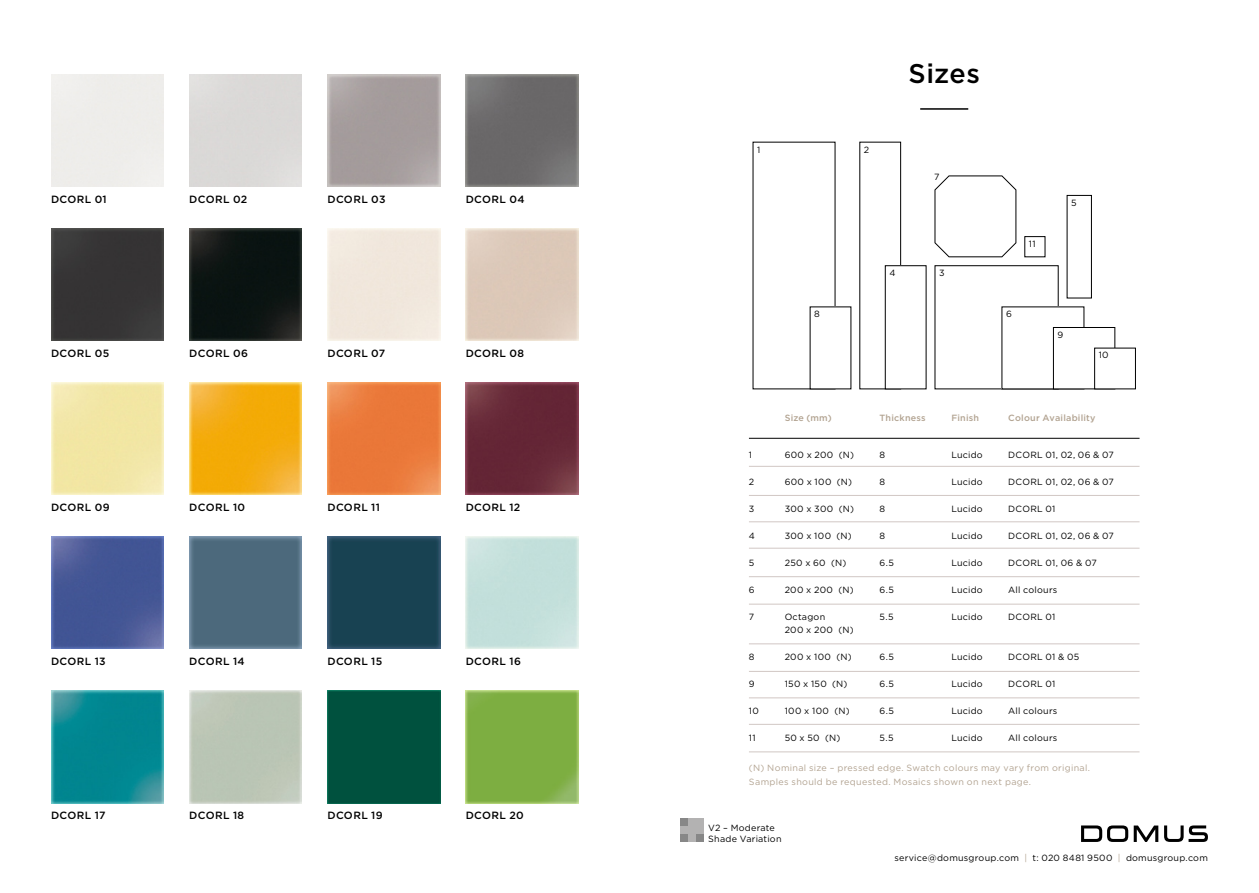
<style>
.page{position:relative;width:1259px;height:893px;background:#fff}
.page>*{position:absolute;margin:0;border:0;box-sizing:border-box;transform-origin:0 0}
.t1{font:500 27px "Gotham";letter-spacing:.02em;color:#000}
.t2{font:500 10.5px "Gotham";letter-spacing:.035em;color:#000}
.TABLE_DATA{font:9px "Gotham";letter-spacing:.025em;color:#000}
.TABLE_DATA-2{font:9px "Gotham";letter-spacing:.035em;color:#b2a391}
.TABLE_DATA-3{font:500 9px "Gotham";letter-spacing:.025em;color:#b2a391}
.s1{color:#b2a391}
</style>
<div class="page">
<svg style="left:1164px;top:825px;width:44px;height:17px"></svg>
<svg style="left:1081px;top:825px;width:77px;height:17px"></svg>
<hr style="left:920px;top:108px;width:48px;height:2px;background:#000">
<div style="left:680px;top:819px;width:8px;height:7px;background:#878787"></div>
<div style="left:688px;top:819px;width:8px;height:7px;background:#b3b2b2"></div>
<div style="left:696px;top:819px;width:8px;height:7px;background:#b3b2b2"></div>
<div style="left:680px;top:826px;width:8px;height:8px;background:#b3b2b2"></div>
<div style="left:688px;top:826px;width:8px;height:8px;background:#b3b2b2"></div>
<div style="left:696px;top:826px;width:8px;height:8px;background:#b3b2b2"></div>
<div style="left:680px;top:834px;width:8px;height:8px;background:#878787"></div>
<div style="left:688px;top:834px;width:8px;height:8px;background:#b3b2b2"></div>
<div style="left:696px;top:834px;width:8px;height:8px;background:#878787"></div>
<hr style="left:749px;top:438px;width:390px;height:1px;background:#000">
<hr style="left:749px;top:466px;width:390px;height:1px;background:#d1c7c4">
<hr style="left:749px;top:495px;width:390px;height:1px;background:#d1c7c4">
<hr style="left:749px;top:521px;width:390px;height:1px;background:#d1c7c4">
<hr style="left:749px;top:548px;width:390px;height:1px;background:#d1c7c4">
<hr style="left:749px;top:576px;width:390px;height:1px;background:#d1c7c4">
<hr style="left:749px;top:604px;width:390px;height:1px;background:#d1c7c4">
<hr style="left:749px;top:643px;width:390px;height:1px;background:#d1c7c4">
<hr style="left:749px;top:671px;width:390px;height:1px;background:#d1c7c4">
<hr style="left:749px;top:697px;width:390px;height:1px;background:#d1c7c4">
<hr style="left:749px;top:724px;width:390px;height:1px;background:#d1c7c4">
<hr style="left:749px;top:751px;width:390px;height:1px;background:#d1c7c4">
<div style="left:1053px;top:327px;width:62px;height:62px;border:1px solid #000"></div>
<div style="left:1094px;top:348px;width:41px;height:41px;background:#fff"></div>
<div style="left:885px;top:266px;width:41px;height:123px;border:1px solid #000"></div>
<div style="left:934px;top:176px;width:82px;height:81px;border:1px solid #000;border-radius:14px"></div>
<img style="left:466px;top:228px;width:112px;height:113px">
<img style="left:51px;top:228px;width:113px;height:113px">
<img style="left:189px;top:228px;width:113px;height:113px">
<img style="left:466px;top:74px;width:112px;height:113px">
<img style="left:327px;top:74px;width:113px;height:113px">
<img style="left:466px;top:382px;width:112px;height:113px">
<img style="left:327px;top:382px;width:113px;height:113px">
<img style="left:51px;top:382px;width:113px;height:113px">
<img style="left:189px;top:382px;width:113px;height:113px">
<img style="left:327px;top:536px;width:113px;height:113px">
<img style="left:466px;top:536px;width:112px;height:113px">
<img style="left:51px;top:536px;width:113px;height:113px">
<img style="left:189px;top:536px;width:113px;height:113px">
<img style="left:466px;top:690px;width:112px;height:113px">
<div style="left:327px;top:690px;width:113px;height:113px;background:#00513e"></div>
<img style="left:51px;top:690px;width:113px;height:113px">
<img style="left:189px;top:690px;width:113px;height:113px">
<p class="t2" style="left:51px;top:192px;width:57px">DCORL 01</p>
<p class="t2" style="left:189px;top:192px;width:59px">DCORL 02</p>
<p class="t2" style="left:327px;top:192px;width:59px">DCORL 03</p>
<p class="t2" style="left:466px;top:192px;width:60px">DCORL 04</p>
<p class="t2" style="left:51px;top:346px;width:60px">DCORL 05</p>
<p class="t2" style="left:189px;top:346px;width:60px">DCORL 06</p>
<p class="t2" style="left:327px;top:346px;width:59px">DCORL 07</p>
<p class="t2" style="left:466px;top:346px;width:60px">DCORL 08</p>
<p class="t2" style="left:51px;top:500px;width:60px">DCORL 09</p>
<p class="t2" style="left:189px;top:500px;width:57px">DCORL 10</p>
<p class="t2" style="left:327px;top:500px;width:54px">DCORL 11</p>
<p class="t2" style="left:466px;top:500px;width:56px">DCORL 12</p>
<p class="t2" style="left:51px;top:654px;width:56px">DCORL 13</p>
<p class="t2" style="left:189px;top:654px;width:57px">DCORL 14</p>
<p class="t2" style="left:327px;top:654px;width:56px">DCORL 15</p>
<p class="t2" style="left:466px;top:654px;width:57px">DCORL 16</p>
<p class="t2" style="left:51px;top:808px;width:56px">DCORL 17</p>
<p class="t2" style="left:189px;top:808px;width:56px">DCORL 18</p>
<p class="t2" style="left:327px;top:808px;width:57px">DCORL 19</p>
<p class="t2" style="left:466px;top:808px;width:60px">DCORL 20</p>
<p class="TABLE_DATA" style="left:757px;top:144px;width:5px">1</p>
<p class="TABLE_DATA" style="left:814px;top:308px;width:7px">8</p>
<p class="TABLE_DATA" style="left:864px;top:144px;width:7px">2</p>
<p class="t1" style="left:908px;top:55px;width:73px">Sizes</p>
<p class="TABLE_DATA" style="left:934px;top:171px;width:7px">7</p>
<p class="TABLE_DATA" style="left:889px;top:267px;width:8px">4</p>
<p class="TABLE_DATA" style="left:939px;top:267px;width:7px">3</p>
<p class="TABLE_DATA" style="left:1029px;top:238px;width:8px">11</p>
<p class="TABLE_DATA" style="left:1071px;top:197px;width:7px">5</p>
<p class="TABLE_DATA" style="left:1006px;top:308px;width:7px">6</p>
<p class="TABLE_DATA" style="left:1057px;top:329px;width:7px">9</p>
<p class="TABLE_DATA" style="left:1098px;top:349px;width:12px">10</p>
<p class="TABLE_DATA-3" style="left:951px;top:412px;width:29px">Finish</p>
<p class="TABLE_DATA" style="left:951px;top:449px;width:33px">Lucido</p>
<p class="TABLE_DATA" style="left:951px;top:476px;width:33px">Lucido</p>
<p class="TABLE_DATA" style="left:951px;top:503px;width:33px">Lucido</p>
<p class="TABLE_DATA" style="left:951px;top:530px;width:33px">Lucido</p>
<p class="TABLE_DATA" style="left:951px;top:557px;width:33px">Lucido</p>
<p class="TABLE_DATA" style="left:951px;top:584px;width:33px">Lucido</p>
<p class="TABLE_DATA" style="left:951px;top:611px;width:33px">Lucido</p>
<p class="TABLE_DATA" style="left:951px;top:651px;width:33px">Lucido</p>
<p class="TABLE_DATA" style="left:951px;top:678px;width:33px">Lucido</p>
<p class="TABLE_DATA" style="left:951px;top:705px;width:33px">Lucido</p>
<p class="TABLE_DATA" style="left:951px;top:732px;width:33px">Lucido</p>
<p class="TABLE_DATA-2" style="left:749px;top:762px;width:343px">(N) Nominal size – pressed edge. Swatch colours may vary from original.</p>
<p class="TABLE_DATA-2" style="left:749px;top:776px;width:284px">Samples should be requested. Mosaics shown on next page.</p>
<p class="TABLE_DATA-3" style="left:784px;top:412px;width:49px">Size (mm)</p>
<p class="TABLE_DATA-3" style="left:879px;top:412px;width:48px">Thickness</p>
<p class="TABLE_DATA" style="left:879px;top:449px;width:7px">8</p>
<p class="TABLE_DATA" style="left:879px;top:476px;width:7px">8</p>
<p class="TABLE_DATA" style="left:879px;top:503px;width:7px">8</p>
<p class="TABLE_DATA" style="left:879px;top:530px;width:7px">8</p>
<p class="TABLE_DATA" style="left:879px;top:557px;width:16px">6.5</p>
<p class="TABLE_DATA" style="left:879px;top:584px;width:16px">6.5</p>
<p class="TABLE_DATA" style="left:879px;top:611px;width:16px">5.5</p>
<p class="TABLE_DATA" style="left:879px;top:651px;width:16px">6.5</p>
<p class="TABLE_DATA" style="left:879px;top:678px;width:16px">6.5</p>
<p class="TABLE_DATA" style="left:879px;top:705px;width:16px">6.5</p>
<p class="TABLE_DATA" style="left:879px;top:732px;width:16px">5.5</p>
<p class="TABLE_DATA-3" style="left:1008px;top:412px;width:89px">Colour Availability</p>
<p class="TABLE_DATA" style="left:784px;top:449px;width:71px">600 x 200 (N)</p>
<p class="TABLE_DATA" style="left:784px;top:476px;width:69px">600 x 100 (N)</p>
<p class="TABLE_DATA" style="left:784px;top:503px;width:71px">300 x 300 (N)</p>
<p class="TABLE_DATA" style="left:784px;top:530px;width:69px">300 x 100 (N)</p>
<p class="TABLE_DATA" style="left:784px;top:557px;width:63px">250 x 60 (N)</p>
<p class="TABLE_DATA" style="left:784px;top:584px;width:71px">200 x 200 (N)</p>
<p class="TABLE_DATA" style="left:784px;top:611px;width:42px">Octagon</p>
<p class="TABLE_DATA" style="left:784px;top:624px;width:71px">200 x 200 (N)</p>
<p class="TABLE_DATA" style="left:784px;top:651px;width:69px">200 x 100 (N)</p>
<p class="TABLE_DATA" style="left:784px;top:678px;width:64px">150 x 150 (N)</p>
<p class="TABLE_DATA" style="left:784px;top:705px;width:66px">100 x 100 (N)</p>
<p class="TABLE_DATA" style="left:784px;top:732px;width:57px">50 x 50 (N)</p>
<p class="TABLE_DATA" style="left:1008px;top:449px;width:107px">DCORL 01, 02, 06 &amp; 07</p>
<p class="TABLE_DATA" style="left:1008px;top:476px;width:107px">DCORL 01, 02, 06 &amp; 07</p>
<p class="TABLE_DATA" style="left:1008px;top:503px;width:49px">DCORL 01</p>
<p class="TABLE_DATA" style="left:1008px;top:530px;width:107px">DCORL 01, 02, 06 &amp; 07</p>
<p class="TABLE_DATA" style="left:1008px;top:557px;width:90px">DCORL 01, 06 &amp; 07</p>
<p class="TABLE_DATA" style="left:1008px;top:584px;width:51px">All colours</p>
<p class="TABLE_DATA" style="left:1008px;top:611px;width:49px">DCORL 01</p>
<p class="TABLE_DATA" style="left:1008px;top:651px;width:72px">DCORL 01 &amp; 05</p>
<p class="TABLE_DATA" style="left:1008px;top:678px;width:49px">DCORL 01</p>
<p class="TABLE_DATA" style="left:1008px;top:705px;width:51px">All colours</p>
<p class="TABLE_DATA" style="left:1008px;top:732px;width:51px">All colours</p>
<p class="TABLE_DATA" style="left:749px;top:449px;width:5px">1</p>
<p class="TABLE_DATA" style="left:749px;top:476px;width:7px">2</p>
<p class="TABLE_DATA" style="left:749px;top:503px;width:7px">3</p>
<p class="TABLE_DATA" style="left:749px;top:530px;width:8px">4</p>
<p class="TABLE_DATA" style="left:749px;top:557px;width:7px">5</p>
<p class="TABLE_DATA" style="left:749px;top:584px;width:7px">6</p>
<p class="TABLE_DATA" style="left:749px;top:611px;width:7px">7</p>
<p class="TABLE_DATA" style="left:749px;top:651px;width:7px">8</p>
<p class="TABLE_DATA" style="left:749px;top:678px;width:7px">9</p>
<p class="TABLE_DATA" style="left:749px;top:705px;width:12px">10</p>
<p class="TABLE_DATA" style="left:749px;top:732px;width:8px">11</p>
<p class="TABLE_DATA" style="left:708px;top:822px;width:68px">V2 – Moderate</p>
<p class="TABLE_DATA" style="left:708px;top:833px;width:75px">Shade Variation</p>
<p class="TABLE_DATA" style="left:894px;top:852px;width:315px">service@domusgroup.com <span class="s1">|</span> t: 020 8481 9500 <span class="s1">|</span> domusgroup.com</p>
</div>
